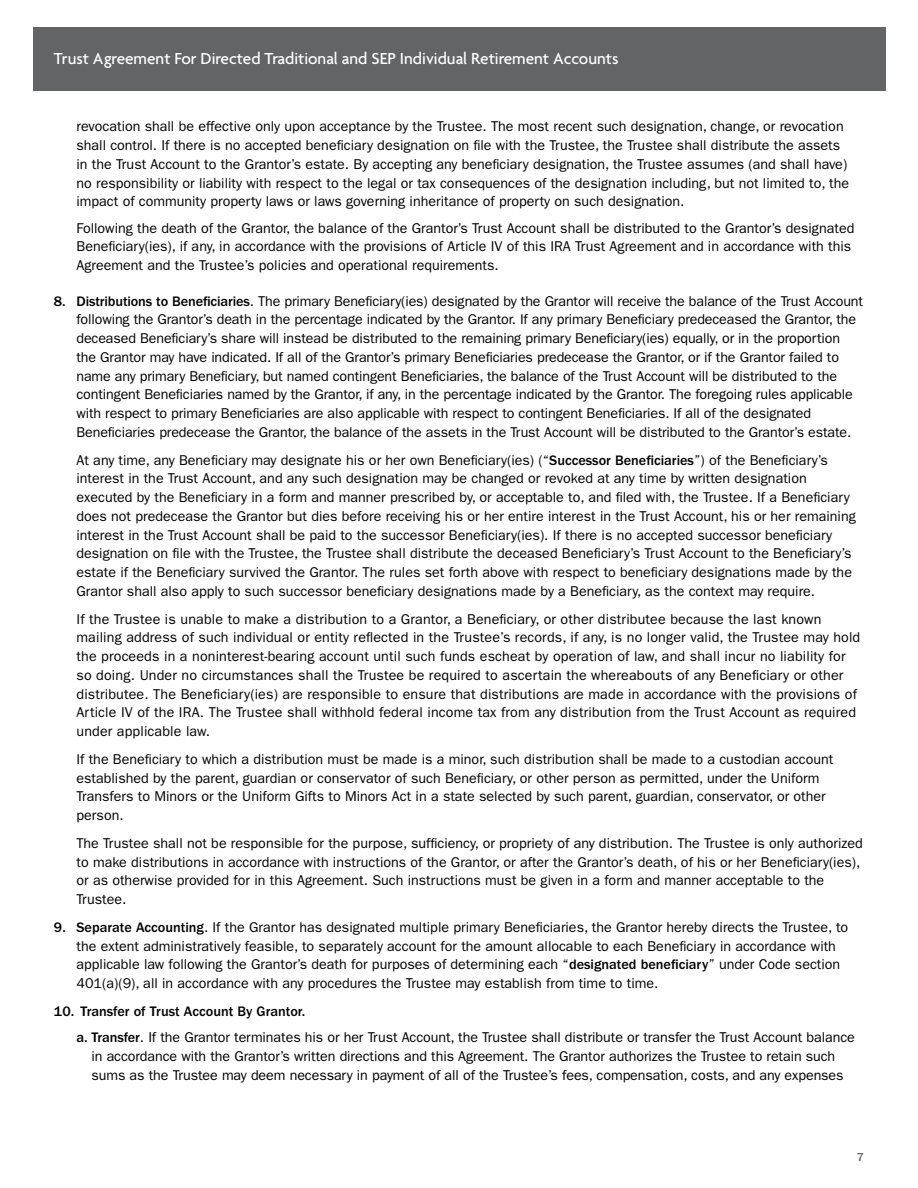
<style>
.page{position:relative;width:918px;height:1188px;background:#fff}
.page>*{position:absolute;margin:0;border:0;box-sizing:border-box;transform-origin:0 0}
.t1{font:500 17.25px "Agenda";color:#fff}
.t2{font:14.25px/18.8px "ITC Franklin Gothic Std";color:#000}
.t3{font:500 12px "ITC Franklin Gothic Std";color:#636466}
.s1{font-weight:500}
</style>
<div class="page">
<div style="left:33px;top:27px;width:852px;height:63px;background:#636466"></div>
<p class="t1" style="left:54px;top:49px;width:566px">Trust Agreement For Directed Traditional and SEP Individual Retirement Accounts</p>
<p class="t2" style="left:76px;top:117px;width:774px">revocation shall be effective only upon acceptance by the Trustee. The most recent such designation, change, or revocation shall control. If there is no accepted beneficiary designation on file with the Trustee, the Trustee shall distribute the assets in the Trust Account to the Grantor’s estate. By accepting any beneficiary designation, the Trustee assumes (and shall have) no responsibility or liability with respect to the legal or tax consequences of the designation including, but not limited to, the impact of community property laws or laws governing inheritance of property on such designation.</p>
<p class="t2" style="left:76px;top:218px;width:779px">Following the death of the Grantor, the balance of the Grantor’s Trust Account shall be distributed to the Grantor’s designated<br>Beneficiary(ies), if any, in accordance with the provisions of Article IV of this IRA Trust Agreement and in accordance with this<br>Agreement and the Trustee’s policies and operational requirements.</p>
<p class="t2" style="left:76px;top:292px;width:788px;text-indent:-23px"><span class="s1">8. Distributions to Beneficiaries</span>. The primary Beneficiary(ies) designated by the Grantor will receive the balance of the Trust Account following the Grantor’s death in the percentage indicated by the Grantor. If any primary Beneficiary predeceased the Grantor, the deceased Beneficiary’s share will instead be distributed to the remaining primary Beneficiary(ies) equally, or in the proportion the Grantor may have indicated. If all of the Grantor’s primary Beneficiaries predecease the Grantor, or if the Grantor failed to name any primary Beneficiary, but named contingent Beneficiaries, the balance of the Trust Account will be distributed to the contingent Beneficiaries named by the Grantor, if any, in the percentage indicated by the Grantor. The foregoing rules applicable with respect to primary Beneficiaries are also applicable with respect to contingent Beneficiaries. If all of the designated Beneficiaries predecease the Grantor, the balance of the assets in the Trust Account will be distributed to the Grantor’s estate.</p>
<p class="t2" style="left:76px;top:451px;width:781px">At any time, any Beneficiary may designate his or her own Beneficiary(ies) (“<span class="s1">Successor Beneficiaries</span>”) of the Beneficiary’s interest in the Trust Account, and any such designation may be changed or revoked at any time by written designation executed by the Beneficiary in a form and manner prescribed by, or acceptable to, and filed with, the Trustee. If a Beneficiary does not predecease the Grantor but dies before receiving his or her entire interest in the Trust Account, his or her remaining interest in the Trust Account shall be paid to the successor Beneficiary(ies). If there is no accepted successor beneficiary designation on file with the Trustee, the Trustee shall distribute the deceased Beneficiary’s Trust Account to the Beneficiary’s estate if the Beneficiary survived the Grantor. The rules set forth above with respect to beneficiary designations made by the Grantor shall also apply to such successor beneficiary designations made by a Beneficiary, as the context may require.</p>
<p class="t2" style="left:76px;top:610px;width:785px">If the Trustee is unable to make a distribution to a Grantor, a Beneficiary, or other distributee because the last known mailing address of such individual or entity reflected in the Trustee’s records, if any, is no longer valid, the Trustee may hold the proceeds in a noninterest-bearing account until such funds escheat by operation of law, and shall incur no liability for so doing. Under no circumstances shall the Trustee be required to ascertain the whereabouts of any Beneficiary or other distributee. The Beneficiary(ies) are responsible to ensure that distributions are made in accordance with the provisions of Article IV of the IRA. The Trustee shall withhold federal income tax from any distribution from the Trust Account as required under applicable law.</p>
<p class="t2" style="left:76px;top:750px;width:758px">If the Beneficiary to which a distribution must be made is a minor, such distribution shall be made to a custodian account established by the parent, guardian or conservator of such Beneficiary, or other person as permitted, under the Uniform Transfers to Minors or the Uniform Gifts to Minors Act in a state selected by such parent, guardian, conservator, or other person.</p>
<p class="t2" style="left:76px;top:834px;width:788px">The Trustee shall not be responsible for the purpose, sufficiency, or propriety of any distribution. The Trustee is only authorized to make distributions in accordance with instructions of the Grantor, or after the Grantor’s death, of his or her Beneficiary(ies), or as otherwise provided for in this Agreement. Such instructions must be given in a form and manner acceptable to the Trustee.</p>
<p class="t2" style="left:76px;top:918px;width:773px;text-indent:-23px"><span class="s1">9. Separate Accounting</span>. If the Grantor has designated multiple primary Beneficiaries, the Grantor hereby directs the Trustee, to the extent administratively feasible, to separately account for the amount allocable to each Beneficiary in accordance with applicable law following the Grantor’s death for purposes of determining each “<span class="s1">designated beneficiary</span>” under Code section 401(a)(9), all in accordance with any procedures the Trustee may establish from time to time.</p>
<p class="t2" style="left:76px;top:998px;width:780px;line-height:26.2px;text-indent:-23px"><span class="s1">10. Transfer of Trust Account By Grantor.<br>a. Transfer</span>. If the Grantor terminates his or her Trust Account, the Trustee shall distribute or transfer the Trust Account balance</p>
<p class="t2" style="left:92px;top:1047px;width:754px">in accordance with the Grantor’s written directions and this Agreement. The Grantor authorizes the Trustee to retain such sums as the Trustee may deem necessary in payment of all of the Trustee’s fees, compensation, costs, and any expenses</p>
<p class="t3" style="left:857px;top:1150px;width:9px">7</p>
</div>
